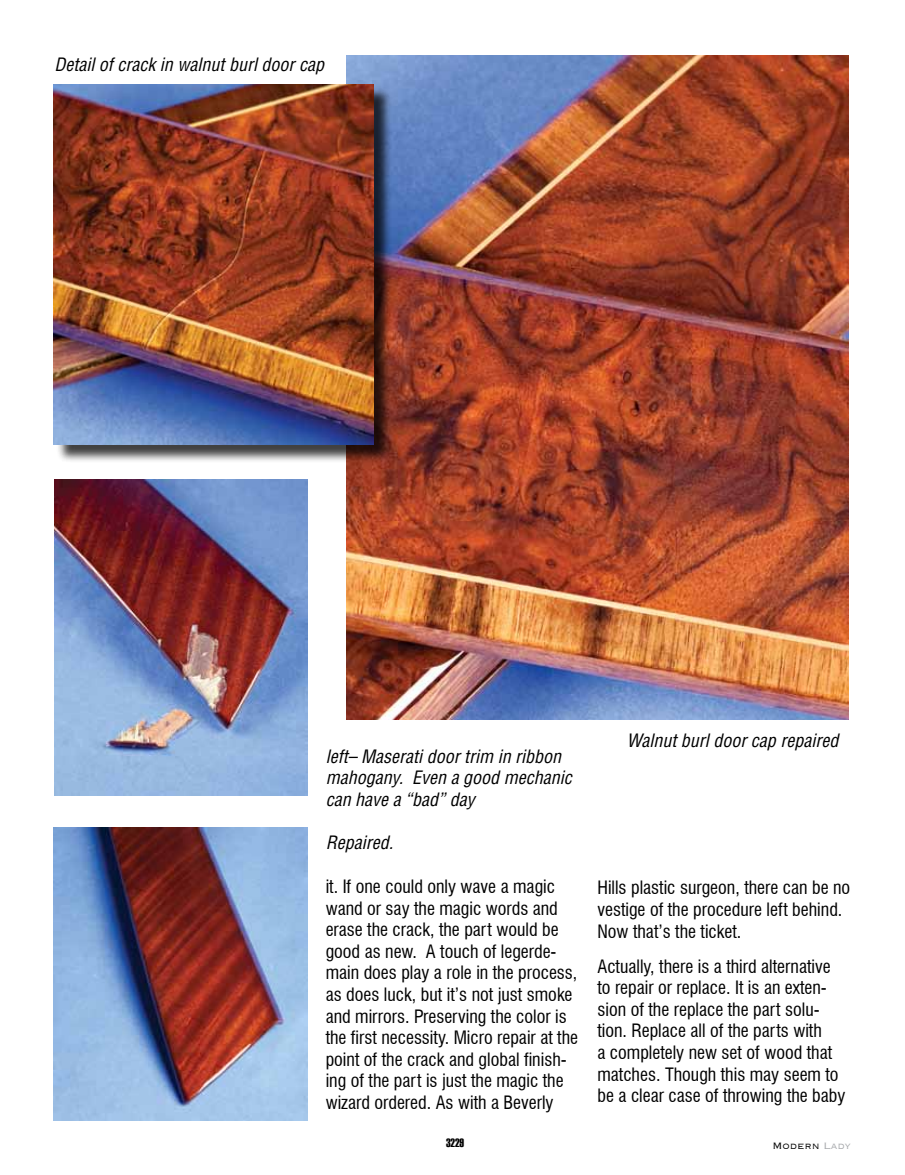
<style>
.page{position:relative;width:905px;height:1175px;background:#fff}
.page>*{position:absolute;margin:0;border:0;box-sizing:border-box;transform-origin:0 0}
.t1{font:condensed 18px/21.6px "Swiss 721 BT";color:#000}
.t2{font:italic condensed 18px/21.6px "Helvetica";color:#000}
.t3{font:300 12px "Copperplate";color:#000}
.t4{font:12px "Haettenschweiler";color:#000}
.s1{color:#a7a9ac}
</style>
<div class="page">
<img style="left:346px;top:56px;width:502px;height:663px">
<img style="left:54px;top:479px;width:254px;height:316px">
<img style="left:54px;top:828px;width:254px;height:292px">
<div style="left:56px;top:87px;width:336px;height:376px;background:#000;opacity:.75"></div>
<img style="left:54px;top:84px;width:320px;height:360px">
<p class="t2" style="left:54px;top:53px;width:271px">Detail of crack in walnut burl door cap</p>
<p class="t2" style="left:325px;top:745px;width:247px">left– Maserati door trim in ribbon mahogany. Even a good mechanic can have a “bad” day</p>
<p class="t2" style="left:325px;top:831px;width:69px">Repaired.</p>
<p class="t1" style="left:326px;top:875px;width:254px">it. If one could only wave a magic wand or say the magic words and erase the crack, the part would be good as new. A touch of legerde&shy;main does play a role in the process, as does luck, but it’s not just smoke and mirrors. Preserving the color is the first necessity. Micro repair at the point of the crack and global finish&shy;ing of the part is just the magic the wizard ordered. As with a Beverly</p>
<p class="t2" style="left:626px;top:729px;width:213px">Walnut burl door cap repaired</p>
<p class="t1" style="left:597px;top:877px;width:254px">Hills plastic surgeon, there can be no vestige of the procedure left behind.<br>Now that’s the ticket.</p>
<p class="t1" style="left:597px;top:955px;width:250px">Actually, there is a third alternative to repair or replace. It is an exten&shy;sion of the replace the part solu&shy;tion. Replace all of the parts with<br>a completely new set of wood that matches. Though this may seem to be a clear case of throwing the baby</p>
<p class="t4" style="left:446px;top:1136px;width:20px">3229</p>
<p class="t3" style="left:772px;top:1137px;width:80px">Modern <span class="s1">Lady</span></p>
</div>
